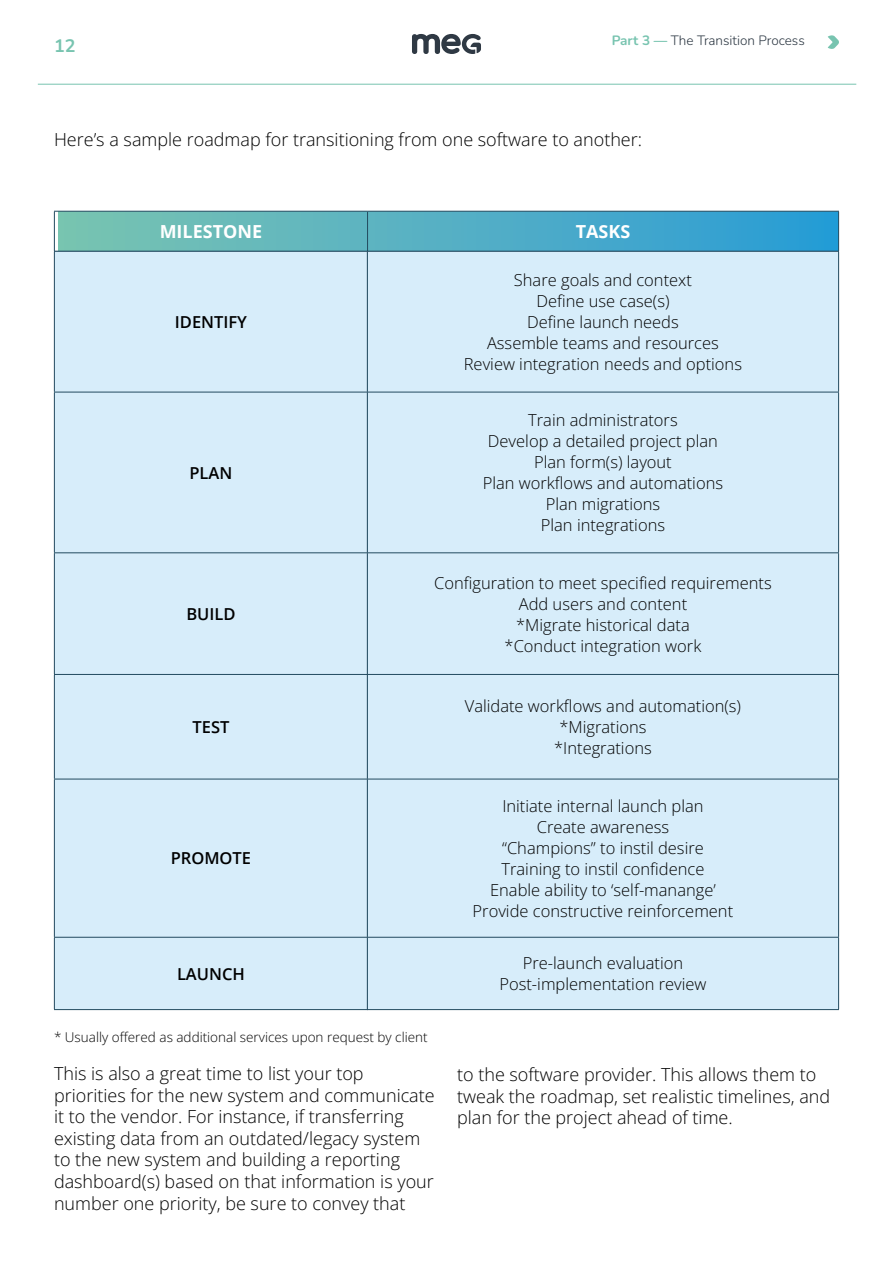
<style>
.page{position:relative;width:893px;height:1263px;background:#fff}
.page>*{position:absolute;margin:0;border:0;box-sizing:border-box;transform-origin:0 0}
.t1{font:18px/21.6px "Open Sans";color:#000}
.t2{font:700 18px "Open Sans";color:#fff}
.t3{font:700 18px "Nunito";color:#78c4b0}
.t4{font:16.5px/21px "Open Sans";color:#000;text-align:center}
.t5{font:600 16.5px "Open Sans";color:#000}
.t6{font:13.5px "Open Sans";color:#000}
.t7{font:300 13.5px "Nunito";color:#2e3944}
.s1{font-weight:700;color:#78c4b0}
</style>
<div class="page">
<svg style="left:412px;top:34px;width:69px;height:20px"></svg>
<hr style="left:38px;top:84px;width:818px;height:1px;background:#78c4b0">
<svg style="left:828px;top:35px;width:11px;height:14px"></svg>
<svg style="left:55px;top:212px;width:783px;height:39px;background:#53afc3"></svg>
<hr style="left:54px;top:212px;width:1px;height:39px;background:#224a5f">
<hr style="left:368px;top:211px;width:471px;height:1px;background:#224a5f">
<hr style="left:838px;top:212px;width:1px;height:39px;background:#224a5f">
<hr style="left:54px;top:211px;width:314px;height:1px;background:#224a5f">
<hr style="left:367px;top:212px;width:1px;height:39px;background:#224a5f">
<div style="left:55px;top:252px;width:312px;height:757px;background:#d7edfa"></div>
<hr style="left:54px;top:392px;width:314px;height:1px;background:#224a5f">
<hr style="left:54px;top:251px;width:314px;height:1px;background:#224a5f">
<hr style="left:54px;top:1009px;width:314px;height:1px;background:#224a5f">
<hr style="left:54px;top:252px;width:1px;height:140px;background:#224a5f">
<hr style="left:54px;top:392px;width:1px;height:160px;background:#224a5f">
<hr style="left:54px;top:552px;width:314px;height:1px;background:#224a5f">
<hr style="left:54px;top:553px;width:1px;height:121px;background:#224a5f">
<hr style="left:54px;top:675px;width:1px;height:104px;background:#224a5f">
<hr style="left:54px;top:779px;width:1px;height:158px;background:#224a5f">
<hr style="left:54px;top:938px;width:1px;height:71px;background:#224a5f">
<hr style="left:54px;top:674px;width:314px;height:1px;background:#224a5f">
<hr style="left:54px;top:779px;width:314px;height:1px;background:#224a5f">
<hr style="left:54px;top:937px;width:314px;height:1px;background:#224a5f">
<div style="left:368px;top:252px;width:470px;height:757px;background:#d7edfa"></div>
<hr style="left:367px;top:392px;width:472px;height:1px;background:#224a5f">
<hr style="left:367px;top:251px;width:472px;height:1px;background:#224a5f">
<hr style="left:838px;top:252px;width:1px;height:140px;background:#224a5f">
<hr style="left:838px;top:392px;width:1px;height:160px;background:#224a5f">
<hr style="left:838px;top:938px;width:1px;height:71px;background:#224a5f">
<hr style="left:367px;top:1009px;width:472px;height:1px;background:#224a5f">
<hr style="left:367px;top:252px;width:1px;height:140px;background:#224a5f">
<hr style="left:367px;top:392px;width:1px;height:160px;background:#224a5f">
<hr style="left:367px;top:552px;width:472px;height:1px;background:#224a5f">
<hr style="left:367px;top:553px;width:1px;height:121px;background:#224a5f">
<hr style="left:838px;top:553px;width:1px;height:121px;background:#224a5f">
<hr style="left:367px;top:675px;width:1px;height:104px;background:#224a5f">
<hr style="left:367px;top:779px;width:1px;height:158px;background:#224a5f">
<hr style="left:367px;top:938px;width:1px;height:71px;background:#224a5f">
<hr style="left:367px;top:674px;width:472px;height:1px;background:#224a5f">
<hr style="left:838px;top:675px;width:1px;height:104px;background:#224a5f">
<hr style="left:367px;top:779px;width:472px;height:1px;background:#224a5f">
<hr style="left:838px;top:779px;width:1px;height:158px;background:#224a5f">
<hr style="left:367px;top:937px;width:472px;height:1px;background:#224a5f">
<p class="t3" style="left:54px;top:33px;width:23px">12</p>
<p class="t7" style="left:612px;top:31px;width:195px"><span class="s1">Part 3 —</span> The Transition Process</p>
<p class="t1" style="left:54px;top:128px;width:590px">Here’s a sample roadmap for transitioning from one software to another:</p>
<p class="t2" style="left:160px;top:219px;width:104px">MILESTONE</p>
<p class="t2" style="left:576px;top:219px;width:56px">TASKS</p>
<p class="t5" style="left:175px;top:311px;width:74px">IDENTIFY</p>
<p class="t5" style="left:189px;top:461px;width:44px">PLAN</p>
<p class="t5" style="left:186px;top:603px;width:51px">BUILD</p>
<p class="t5" style="left:192px;top:716px;width:38px">TEST</p>
<p class="t5" style="left:171px;top:847px;width:82px">PROMOTE</p>
<p class="t5" style="left:177px;top:962px;width:69px">LAUNCH</p>
<p class="t4" style="left:464px;top:269px;width:280px">Share goals and context<br>Define use case(s)<br>Define launch needs<br>Assemble teams and resources<br>Review integration needs and options</p>
<p class="t4" style="left:483px;top:409px;width:242px">Train administrators<br>Develop a detailed project plan<br>Plan form(s) layout<br>Plan workflows and automations<br>Plan migrations<br>Plan integrations</p>
<p class="t4" style="left:434px;top:572px;width:339px">Configuration to meet specified requirements<br>Add users and content<br>*Migrate historical data<br>*Conduct integration work</p>
<p class="t4" style="left:465px;top:695px;width:278px">Validate workflows and automation(s) *Migrations<br>*Integrations</p>
<p class="t4" style="left:473px;top:795px;width:262px">Initiate internal launch plan<br>Create awareness<br>“Champions” to instil desire<br>Training to instil confidence<br>Enable ability to ‘self-manange’<br>Provide constructive reinforcement</p>
<p class="t4" style="left:499px;top:952px;width:209px">Pre-launch evaluation<br>Post-implementation review</p>
<p class="t6" style="left:54px;top:1028px;width:375px">* Usually offered as additional services upon request by client</p>
<p class="t1" style="left:54px;top:1062px;width:382px">This is also a great time to list your top priorities for the new system and communicate it to the vendor. For instance, if transferring existing data from an outdated/legacy system to the new system and building a reporting dashboard(s) based on that information is your number one priority, be sure to convey that</p>
<p class="t1" style="left:457px;top:1063px;width:375px">to the software provider. This allows them to tweak the roadmap, set realistic timelines, and plan for the project ahead of time.</p>
</div>
